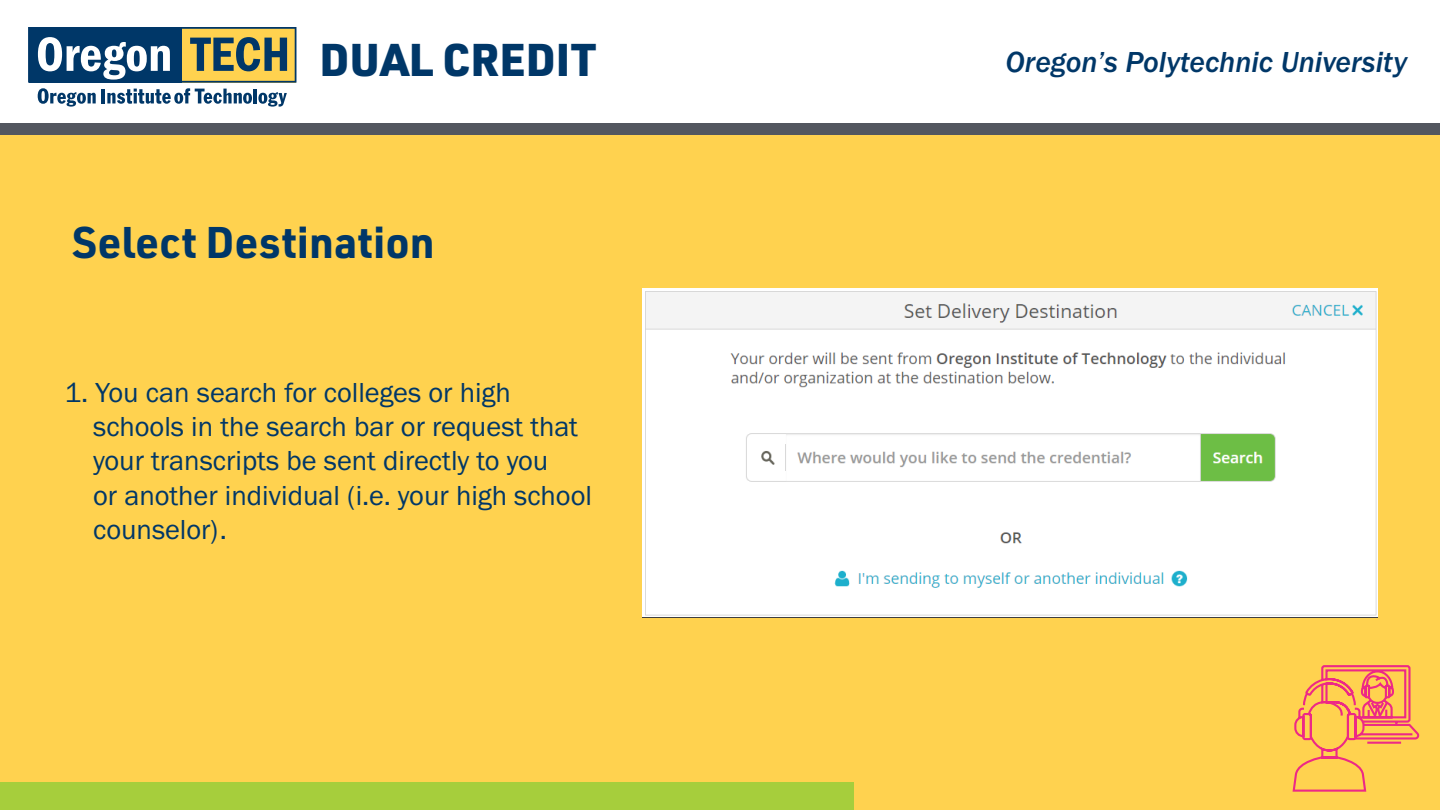
<style>
.page{position:relative;width:1440px;height:810px;background:#fff}
.page>*{position:absolute;margin:0;border:0;box-sizing:border-box;transform-origin:0 0}
.t1{font:900 45px "URWDIN";color:#003768}
.t2{font:700 43.5px "URWDIN";color:#003768}
.t3{font:30px "Franklin Gothic URW Med Ita";color:#003768}
.t4{font:28.5px/34.2px "Franklin Gothic URW Boo";color:#003768}
</style>
<div class="page">
<svg style="left:28px;top:27px;width:268px;height:80px"></svg>
<div style="left:0;top:123px;width:1440px;height:13px;background:#53575f"></div>
<div style="left:0;top:136px;width:1440px;height:674px;background:#ffd24f"></div>
<div style="left:0;top:783px;width:853px;height:27px;background:#a6ce3c"></div>
<svg style="left:1292px;top:665px;width:128px;height:127px"></svg>
<img style="left:642px;top:288px;width:735px;height:329px">
<h1 class="t1" style="left:320px;top:29px;width:278px">DUAL CREDIT</h1>
<p class="t3" style="left:1005px;top:44px;width:403px">Oregon’s Polytechnic University</p>
<h2 class="t2" style="left:72px;top:213px;width:364px">Select Destination</h2>
<p class="t4" style="left:93px;top:375px;width:500px;text-indent:-28px">1. You can search for colleges or high schools in the search bar or request that your transcripts be sent directly to you<br>or another individual (i.e. your high school counselor).</p>
</div>
